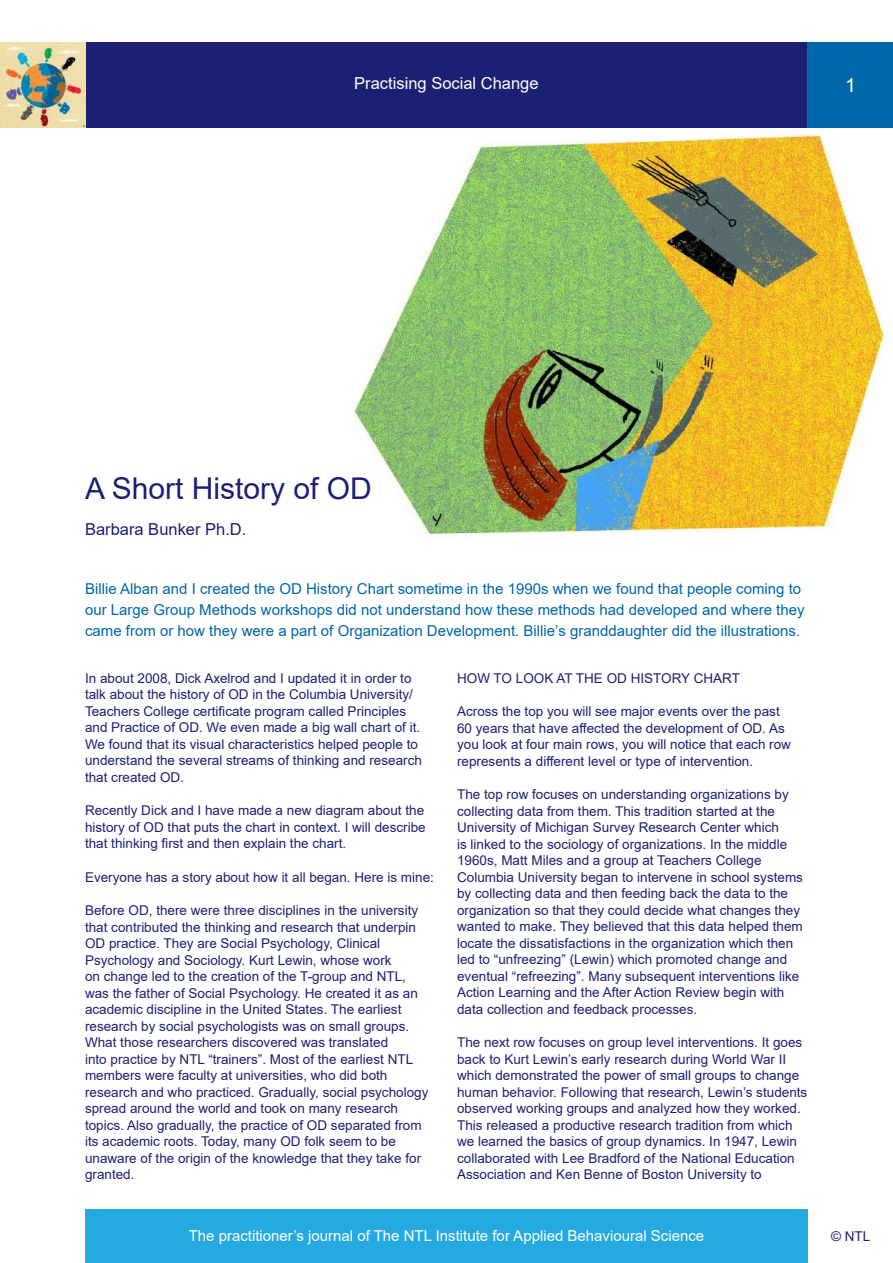
<style>
.page{position:relative;width:893px;height:1263px;background:#fff}
.page>*{position:absolute;margin:0;border:0;box-sizing:border-box;transform-origin:0 0}
.t1{font:30px "Arial";color:#1c2072}
.t2{font:19.5px "Arial";color:#fff}
.t3{font:16.5px "Arial";color:#fff}
.t4{font:16.5px "Arial";color:#1c2072}
.t5{font:15px/21px "Arial";color:#0067aa}
.t6{font:15px "Arial";color:#fff}
.t7{font:13.5px/16.5px "Arial";color:#1c2072}
</style>
<div class="page">
<div style="left:85px;top:43px;width:723px;height:85px;background:#1c2072"></div>
<div style="left:808px;top:43px;width:85px;height:85px;background:#0067aa"></div>
<img style="left:0;top:43px;width:85px;height:85px">
<div style="left:85px;top:1209px;width:723px;height:54px;background:#24aae1"></div>
<img style="left:351px;top:130px;width:533px;height:406px">
<p class="t3" style="left:354px;top:72px;width:186px">Practising Social Change</p>
<h2 class="t2" style="left:845px;top:72px;width:12px">1</h2>
<h1 class="t1" style="left:85px;top:468px;width:288px">A Short History of OD</h1>
<p class="t4" style="left:85px;top:518px;width:163px">Barbara Bunker Ph.D.</p>
<p class="t5" style="left:85px;top:578px;width:721px">Billie Alban and I created the OD History Chart sometime in the 1990s when we found that people coming to our Large Group Methods workshops did not understand how these methods had developed and where they came from or how they were a part of Organization Development. Billie’s granddaughter did the illustrations.</p>
<p class="t7" style="left:85px;top:670px;width:338px">In about 2008, Dick Axelrod and I updated it in order to talk about the history of OD in the Columbia University/ Teachers College certificate program called Principles and Practice of OD. We even made a big wall chart of it.<br>We found that its visual characteristics helped people to understand the several streams of thinking and research that created OD.</p>
<p class="t7" style="left:85px;top:802px;width:342px;text-align:justify">Recently Dick and I have made a new diagram about the history of OD that puts the chart in context. I will describe that thinking first and then explain the chart.</p>
<p class="t7" style="left:85px;top:869px;width:350px">Everyone has a story about how it all began. Here is mine:</p>
<p class="t7" style="left:85px;top:902px;width:345px">Before OD, there were three disciplines in the university that contributed the thinking and research that underpin OD practice. They are Social Psychology, Clinical Psychology and Sociology. Kurt Lewin, whose work<br>on change led to the creation of the T-group and NTL, was the father of Social Psychology. He created it as an academic discipline in the United States. The earliest research by social psychologists was on small groups.<br>What those researchers discovered was translated<br>into practice by NTL “trainers”. Most of the earliest NTL members were faculty at universities, who did both research and who practiced. Gradually, social psychology spread around the world and took on many research topics. Also gradually, the practice of OD separated from its academic roots. Today, many OD folk seem to be unaware of the origin of the knowledge that they take for granted.</p>
<p class="t7" style="left:457px;top:670px;width:284px">HOW TO LOOK AT THE OD HISTORY CHART</p>
<p class="t7" style="left:457px;top:703px;width:335px">Across the top you will see major events over the past 60 years that have affected the development of OD. As you look at four main rows, you will notice that each row represents a different level or type of intervention.</p>
<p class="t7" style="left:457px;top:786px;width:347px">The top row focuses on understanding organizations by collecting data from them. This tradition started at the University of Michigan Survey Research Center which<br>is linked to the sociology of organizations. In the middle 1960s, Matt Miles and a group at Teachers College Columbia University began to intervene in school systems by collecting data and then feeding back the data to the organization so that they could decide what changes they wanted to make. They believed that this data helped them locate the dissatisfactions in the organization which then led to “unfreezing” (Lewin) which promoted change and eventual “refreezing”. Many subsequent interventions like Action Learning and the After Action Review begin with data collection and feedback processes.</p>
<p class="t7" style="left:457px;top:1034px;width:352px">The next row focuses on group level interventions. It goes back to Kurt Lewin’s early research during World War II which demonstrated the power of small groups to change human behavior. Following that research, Lewin’s students observed working groups and analyzed how they worked.<br>This released a productive research tradition from which we learned the basics of group dynamics. In 1947, Lewin collaborated with Lee Bradford of the National Education Association and Ken Benne of Boston University to</p>
<p class="t6" style="left:189px;top:1226px;width:517px">The practitioner’s journal of The NTL Institute for Applied Behavioural Science</p>
<p class="t7" style="left:831px;top:1228px;width:41px">© NTL</p>
</div>
